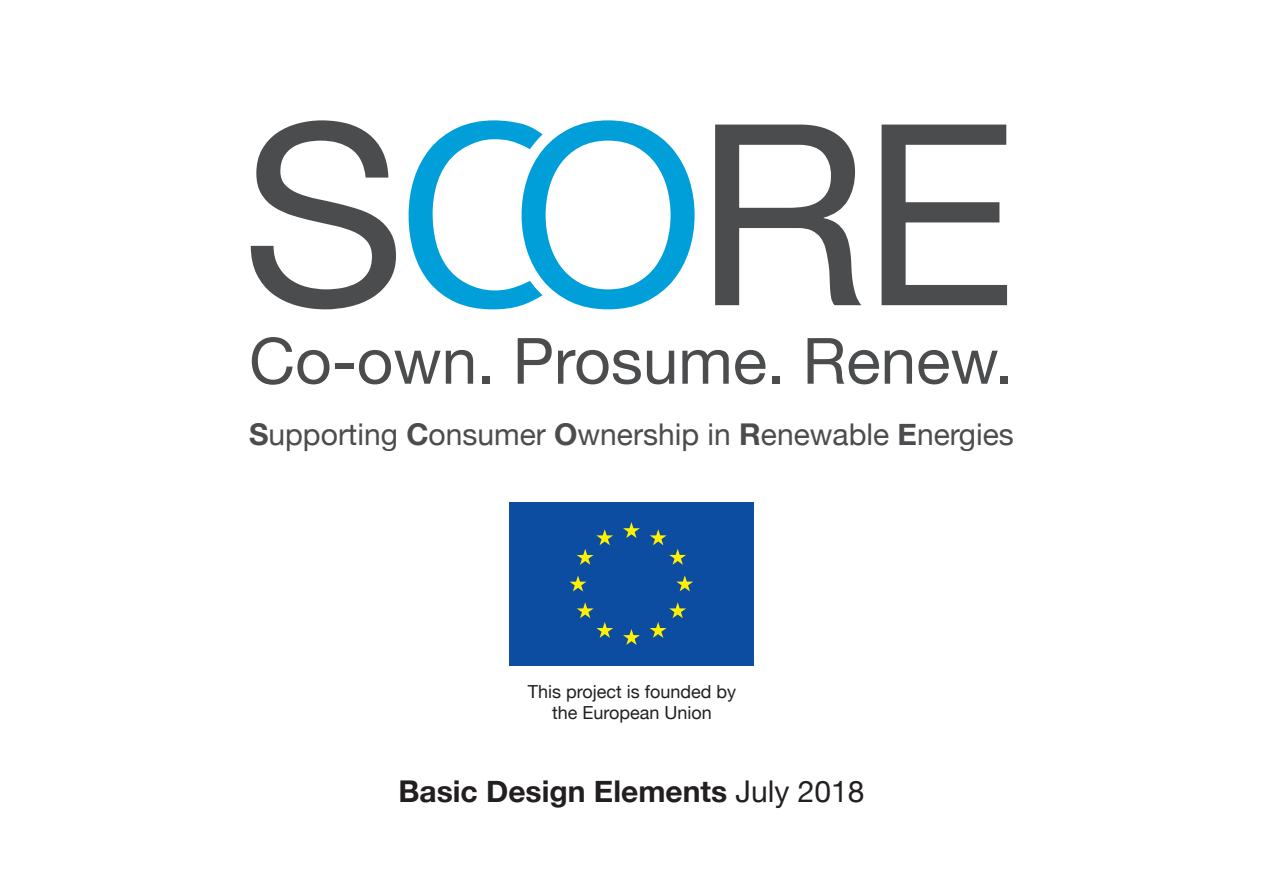
<style>
.page{position:relative;width:1263px;height:893px;background:#fff}
.page>*{position:absolute;margin:0;border:0;box-sizing:border-box;transform-origin:0 0}
.t1{font:63.9px "Helvetica Neue";color:#4b4c4d}
.t2{font:30px "Helvetica Neue";color:#4b4c4d}
.t3{font:700 30px "Helvetica Neue";color:#231f20}
.t4{font:18px/21.6px "Helvetica Neue";color:#231f20;text-align:center}
.s1{font-weight:700}
.s2{font-weight:400}
</style>
<div class="page">
<svg style="left:251px;top:120px;width:145px;height:189px"></svg>
<svg style="left:409px;top:120px;width:286px;height:189px"></svg>
<svg style="left:715px;top:125px;width:146px;height:180px"></svg>
<svg style="left:881px;top:125px;width:126px;height:180px"></svg>
<div style="left:509px;top:502px;width:245px;height:164px;background:#0d4da1"></div>
<svg style="left:623px;top:522px;width:17px;height:16px"></svg>
<svg style="left:577px;top:529px;width:36px;height:36px"></svg>
<svg style="left:570px;top:575px;width:16px;height:16px"></svg>
<svg style="left:577px;top:602px;width:36px;height:36px"></svg>
<svg style="left:623px;top:629px;width:17px;height:16px"></svg>
<svg style="left:650px;top:602px;width:36px;height:36px"></svg>
<svg style="left:676px;top:575px;width:17px;height:16px"></svg>
<svg style="left:650px;top:529px;width:36px;height:36px"></svg>
<h1 class="t1" style="left:249px;top:315px;width:765px">Co-own. Prosume. Renew.</h1>
<p class="t2" style="left:249px;top:412px;width:766px"><span class="s1">S</span>upporting <span class="s1">C</span>onsumer <span class="s1">O</span>wnership in <span class="s1">R</span>enewable <span class="s1">E</span>nergies</p>
<p class="t4" style="left:528px;top:682px;width:210px">This project is founded by the European Union</p>
<p class="t3" style="left:398px;top:768px;width:468px">Basic Design Elements <span class="s2">July 2018</span></p>
</div>
